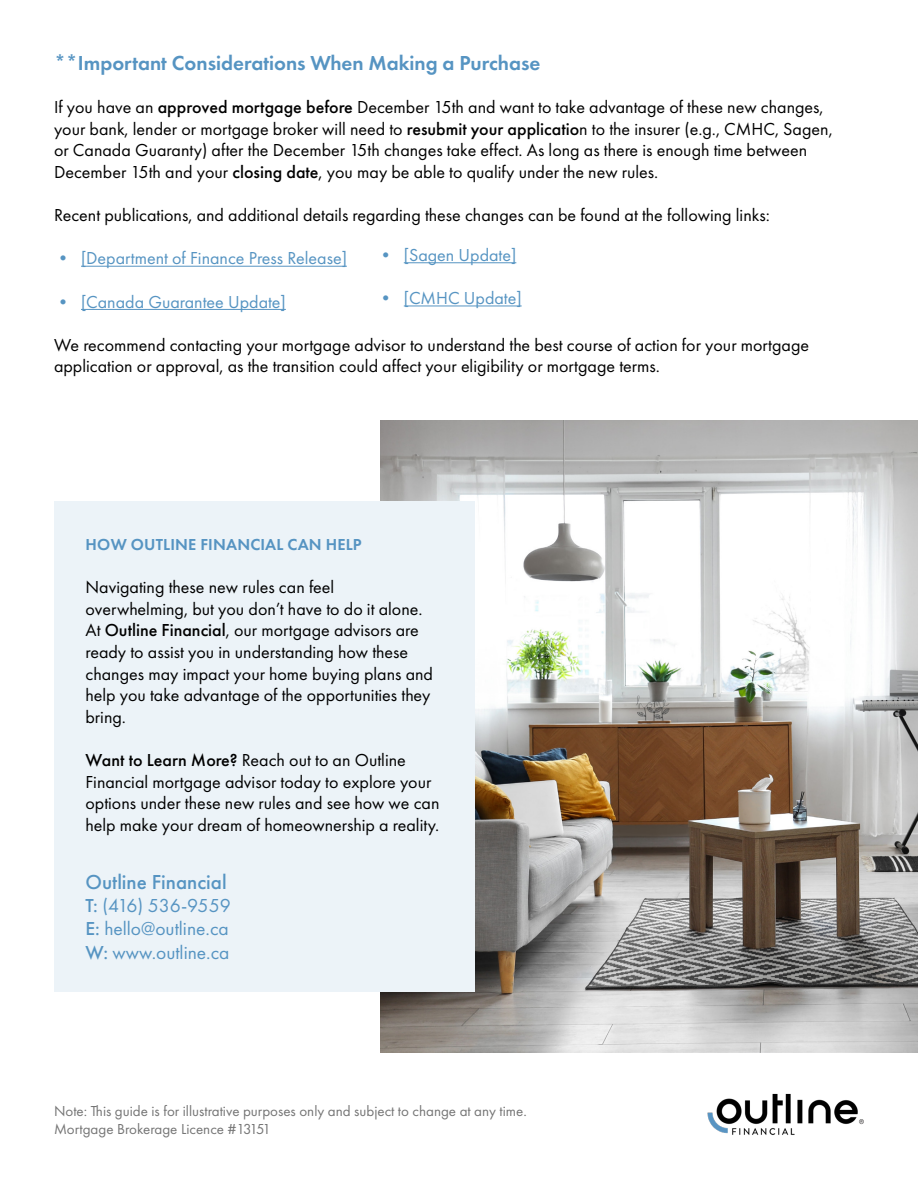
<style>
.page{position:relative;width:918px;height:1188px;background:#fff}
.page>*{position:absolute;margin:0;border:0;box-sizing:border-box;transform-origin:0 0}
.t1{font:600 21px "Futura PT";color:#5694c2}
.t2{font:500 21px "Futura PT";color:#5694c2}
.t3{font:19.5px/23.4px "Futura PT";color:#5694c2;text-align:justify}
.t4{font:18px/21.6px "Futura PT";color:#000}
.t5{font:18px "Futura PT";color:#5694c2}
.t6{font:600 16.5px "Futura PT";letter-spacing:.01em;color:#5694c2}
.t7{font:15px/18px "Futura PT";color:#757575}
.s1{font-weight:500}
</style>
<div class="page">
<hr style="left:0;top:313px;width:1px;height:178px;background:#5694c2">
<img style="left:380px;top:421px;width:538px;height:632px">
<hr style="left:81px;top:266px;width:266px;height:1px;background:#5694c2">
<hr style="left:81px;top:309px;width:205px;height:1px;background:#5694c2">
<hr style="left:404px;top:262px;width:112px;height:1px;background:#5694c2">
<hr style="left:404px;top:306px;width:118px;height:1px;background:#5694c2">
<div style="left:54px;top:502px;width:420px;height:490px;background:#ecf3f8"></div>
<img style="left:707px;top:1093px;width:157px;height:42px">
<p class="t1" style="left:54px;top:50px;width:488px">**Important Considerations When Making a Purchase</p>
<p class="t4" style="left:54px;top:96px;width:780px">If you have an <span class="s1">approved mortgage before</span> December 15th and want to take advantage of these new changes, your bank, lender or mortgage broker will need to <span class="s1">resubmit your applicatio</span>n to the insurer (e.g., CMHC, Sagen, or Canada Guaranty) after the December 15th changes take effect. As long as there is enough time between December 15th and your <span class="s1">closing date</span>, you may be able to qualify under the new rules.</p>
<p class="t4" style="left:54px;top:204px;width:717px">Recent publications, and additional details regarding these changes can be found at the following links:</p>
<p class="t5" style="left:54px;top:248px;width:294px">• [Department of Finance Press Release]</p>
<p class="t5" style="left:54px;top:291px;width:233px">• [Canada Guarantee Update]</p>
<p class="t4" style="left:54px;top:334px;width:757px">We recommend contacting your mortgage advisor to understand the best course of action for your mortgage application or approval, as the transition could affect your eligibility or mortgage terms.</p>
<p class="t5" style="left:377px;top:244px;width:141px">• [Sagen Update]</p>
<p class="t5" style="left:377px;top:287px;width:146px">• [CMHC Update]</p>
<p class="t6" style="left:86px;top:534px;width:278px">HOW OUTLINE FINANCIAL CAN HELP</p>
<p class="t4" style="left:86px;top:576px;width:349px">Navigating these new rules can feel overwhelming, but you don’t have to do it alone.<br>At <span class="s1">Outline Financial</span>, our mortgage advisors are ready to assist you in understanding how these changes may impact your home buying plans and help you take advantage of the opportunities they bring.</p>
<p class="t4" style="left:86px;top:749px;width:356px"><span class="s1">Want to Learn More?</span> Reach out to an Outline Financial mortgage advisor today to explore your options under these new rules and see how we can help make your dream of homeownership a reality.</p>
<p class="t2" style="left:86px;top:869px;width:143px">Outline Financial</p>
<p class="t3" style="left:86px;top:894px;width:147px"><span class="s1">T:</span> (416) 536-9559<br><span class="s1">E:</span> hello@outline.ca <span class="s1">W:</span> www.outline.ca</p>
<p class="t7" style="left:54px;top:1102px;width:474px">Note: This guide is for illustrative purposes only and subject to change at any time.<br>Mortgage Brokerage Licence #13151</p>
</div>
